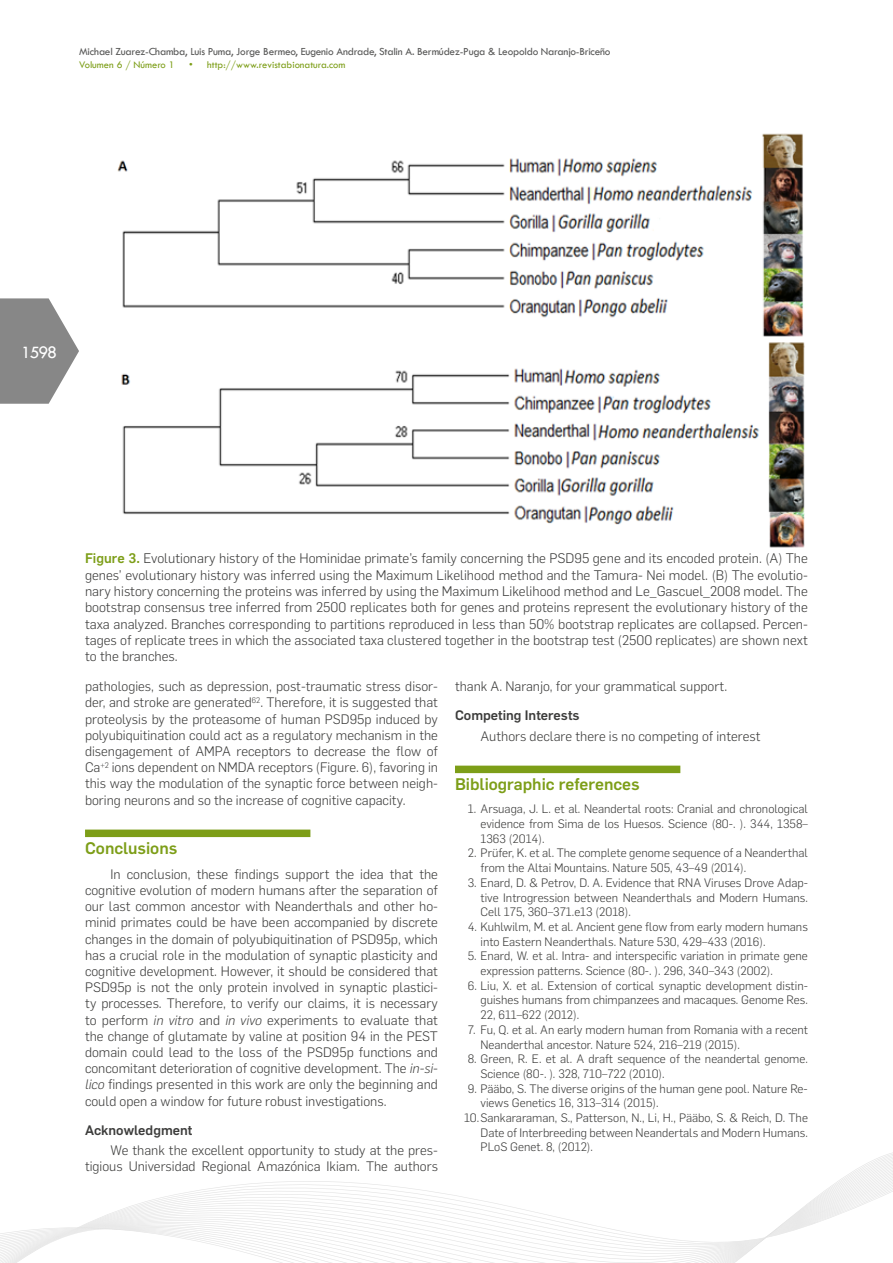
<style>
.page{position:relative;width:893px;height:1263px;background:#fff}
.page>*{position:absolute;margin:0;border:0;box-sizing:border-box;transform-origin:0 0}
.t1{font:18px "Tw Cen";color:#fff}
.t2{font:500 16.5px "Flama";color:#7d9e18}
.t3{font:300 13.65px/16.4px "Flama";color:#3c3c3b;text-align:justify}
.t4{font:300 13.5px/16.2px "Flama";color:#3c3c3b;text-align:justify}
.t5{font:500 13.5px "Flama";color:#3c3c3b}
.t6{font:300 12px/14.7px "Flama";color:#3c3c3b}
.t7{font:11.25px "Tw Cen";letter-spacing:-.02em;color:#575756}
.t8{font:10.5px "Tw Cen";color:#7d9e18}
.s1{font-weight:500;color:#7d9e18}
.s2{font-style:italic}
</style>
<div class="page">
<svg style="left:0;top:298px;width:79px;height:106px"></svg>
<svg style="left:0;top:1152px;width:893px;height:111px"></svg>
<div style="left:85px;top:829px;width:225px;height:8px;background:#7d9e18"></div>
<div style="left:455px;top:766px;width:225px;height:7px;background:#7d9e18"></div>
<img style="left:117px;top:133px;width:688px;height:415px">
<p class="t7" style="left:79px;top:45px;width:533px">Michael Zuarez-Chamba, Luis Puma, Jorge Bermeo, Eugenio Andrade, Stalin A. Bermúdez-Puga &amp; Leopoldo Naranjo-Briceño</p>
<p class="t8" style="left:79px;top:58px;width:97px">Volumen 6 / Número 1</p>
<p class="t8" style="left:189px;top:58px;width:158px">• http://www.revistabionatura.com</p>
<h1 class="t1" style="left:21px;top:341px;width:37px">1598</h1>
<p class="t3" style="left:85px;top:549px;width:724px"><span class="s1">Figure 3.</span> Evolutionary history of the Hominidae primate’s family concerning the PSD95 gene and its encoded protein. (A) The genes’ evolutionary history was inferred using the Maximum Likelihood method and the Tamura- Nei model. (B) The evolutio&shy;nary history concerning the proteins was inferred by using the Maximum Likelihood method and Le_Gascuel_2008 model. The bootstrap consensus tree inferred from 2500 replicates both for genes and proteins represent the evolutionary history of the taxa analyzed. Branches corresponding to partitions reproduced in less than 50% bootstrap replicates are collapsed. Percen&shy;tages of replicate trees in which the associated taxa clustered together in the bootstrap test (2500 replicates) are shown next to the branches.</p>
<p class="t4" style="left:85px;top:677px;width:354px">pathologies, such as depression, post-traumatic stress disor&shy;der, and stroke are generated<sup>62</sup>. Therefore, it is suggested that proteolysis by the proteasome of human PSD95p induced by polyubiquitination could act as a regulatory mechanism in the disengagement of AMPA receptors to decrease the flow of Ca<sup>+2</sup> ions dependent on NMDA receptors (Figure. 6), favoring in this way the modulation of the synaptic force between neigh&shy;boring neurons and so the increase of cognitive capacity.</p>
<p class="t2" style="left:85px;top:836px;width:94px">Conclusions</p>
<p class="t4" style="left:85px;top:865px;width:354px;text-indent:26px">In conclusion, these findings support the idea that the cognitive evolution of modern humans after the separation of our last common ancestor with Neanderthals and other ho&shy;minid primates could be have been accompanied by discrete changes in the domain of polyubiquitination of PSD95p, which has a crucial role in the modulation of synaptic plasticity and cognitive development. However, it should be considered that PSD95p is not the only protein involved in synaptic plastici&shy;ty processes. Therefore, to verify our claims, it is necessary to perform <span class="s2">in vitro</span> and <span class="s2">in vivo</span> experiments to evaluate that the change of glutamate by valine at position 94 in the PEST domain could lead to the loss of the PSD95p functions and concomitant deterioration of cognitive development. The <span class="s2">in-si&shy;lico</span> findings presented in this work are only the beginning and could open a window for future robust investigations.</p>
<p class="t5" style="left:85px;top:1120px;width:109px">Acknowledgment</p>
<p class="t4" style="left:85px;top:1141px;width:354px;text-align:right">We thank the excellent opportunity to study at the pres&shy;tigious Universidad Regional Amazónica Ikiam. The authors</p>
<p class="t4" style="left:455px;top:677px;width:274px">thank A. Naranjo, for your grammatical support.</p>
<p class="t5" style="left:455px;top:705px;width:126px">Competing Interests</p>
<p class="t4" style="left:480px;top:727px;width:281px">Authors declare there is no competing of interest</p>
<p class="t2" style="left:455px;top:772px;width:186px">Bibliographic references</p>
<p class="t6" style="left:480px;top:801px;width:329px;text-align:justify;text-indent:-13px">1. Arsuaga, J. L. et al. Neandertal roots: Cranial and chronological evidence from Sima de los Huesos. Science (80-. ). 344, 1358– 1363 (2014).</p>
<p class="t6" style="left:480px;top:845px;width:329px;text-indent:-13px">2. Prüfer, K. et al. The complete genome sequence of a Neanderthal from the Altai Mountains. Nature 505, 43–49 (2014).</p>
<p class="t6" style="left:480px;top:874px;width:329px;text-align:justify;text-indent:-13px">3. Enard, D. &amp; Petrov, D. A. Evidence that RNA Viruses Drove Adap&shy;tive Introgression between Neanderthals and Modern Humans.<br>Cell 175, 360–371.e13 (2018).</p>
<p class="t6" style="left:480px;top:919px;width:329px;text-indent:-13px">4. Kuhlwilm, M. et al. Ancient gene flow from early modern humans into Eastern Neanderthals. Nature 530, 429–433 (2016).</p>
<p class="t6" style="left:480px;top:948px;width:329px;text-indent:-13px">5. Enard, W. et al. Intra- and interspecific variation in primate gene expression patterns. Science (80-. ). 296, 340–343 (2002).</p>
<p class="t6" style="left:480px;top:977px;width:329px;text-align:justify;text-indent:-13px">6. Liu, X. et al. Extension of cortical synaptic development distin&shy;guishes humans from chimpanzees and macaques. Genome Res.<br>22, 611–622 (2012).</p>
<p class="t6" style="left:480px;top:1021px;width:329px;text-indent:-13px">7. Fu, Q. et al. An early modern human from Romania with a recent<br>Neanderthal ancestor. Nature 524, 216–219 (2015).</p>
<p class="t6" style="left:480px;top:1051px;width:329px;text-indent:-13px">8. Green, R. E. et al. A draft sequence of the neandertal genome.<br>Science (80-. ). 328, 710–722 (2010).</p>
<p class="t6" style="left:468px;top:1080px;width:342px">9. Pääbo, S. The diverse origins of the human gene pool. Nature Re-</p>
<p class="t6" style="left:480px;top:1095px;width:180px">views Genetics 16, 313–314 (2015).</p>
<p class="t6" style="left:464px;top:1110px;width:345px">10.Sankararaman, S., Patterson, N., Li, H., Pääbo, S. &amp; Reich, D. The</p>
<p class="t6" style="left:480px;top:1124px;width:329px">Date of Interbreeding between Neandertals and Modern Humans.</p>
<p class="t6" style="left:480px;top:1139px;width:114px">PLoS Genet. 8, (2012).</p>
</div>
